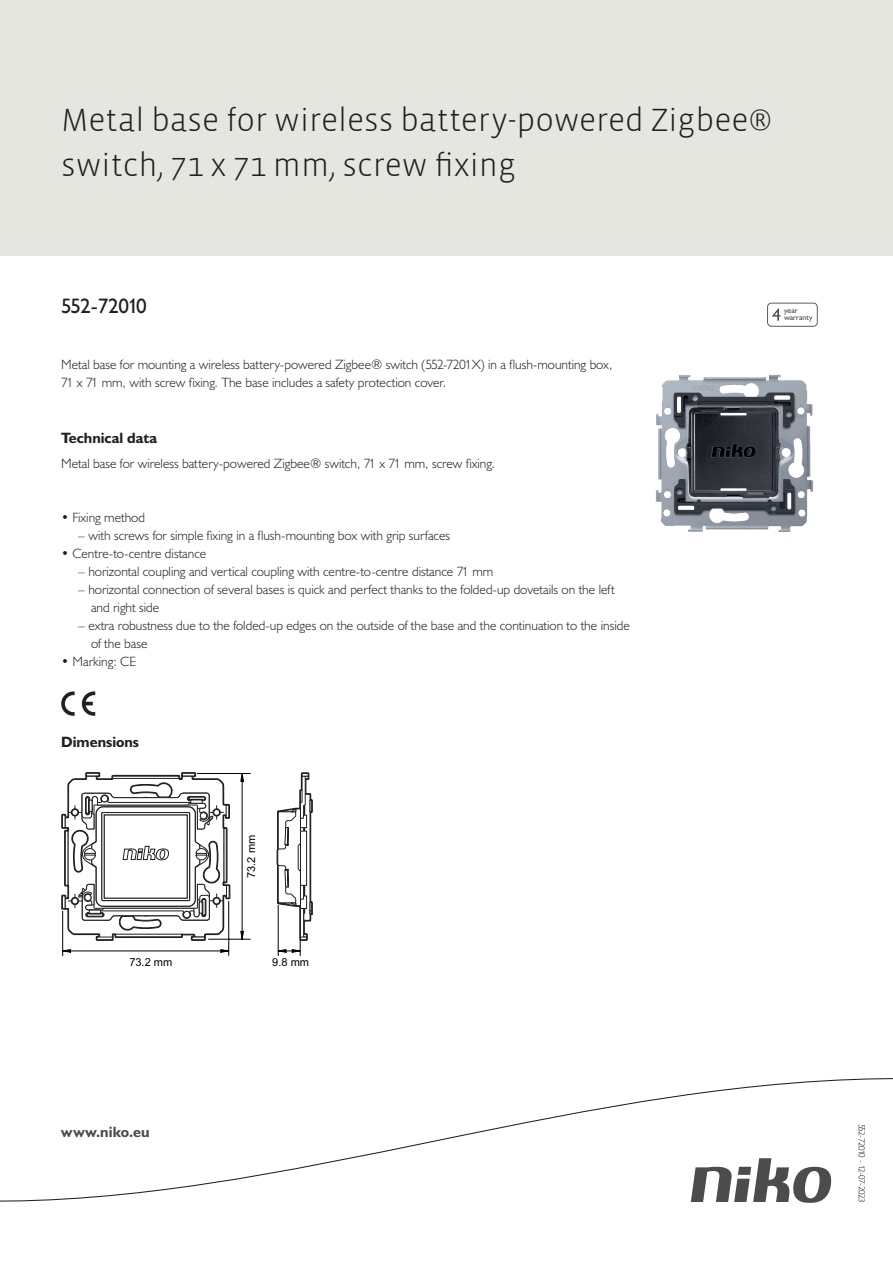
<style>
.page{position:relative;width:893px;height:1263px;background:#fff}
.page>*{position:absolute;margin:0;border:0;box-sizing:border-box;transform-origin:0 0}
.Title_datasheets{font:300 33px/45px "Vista Sans";color:#231f20}
.Article_number{font:21px "Humanist 521 BT";letter-spacing:-.045em;color:#231f20}
.Titles_parts{font:700 15px "Humanist 521 BT";color:#231f20}
.titel_afbeelding{font:700 15px "Humanist 521 BT";letter-spacing:.005em;color:#4b4c4d}
.USP_Bullets_level_2{font:300 13.5px/18px "Humanist 521 BT";color:#231f20}
.Platte_tekst_CAB{font:300 13.5px/18px "Humanist 521 BT";color:#231f20}
.USP_Bullets{font:300 13.5px "Humanist 521 BT";color:#231f20}
.t1{font:11.1px "Arial";color:#000001}
.Revision{font:300 9px "Humanist 521 BT";letter-spacing:-.05em;color:#231f20}
.t2{font:7.8px/7.8px "Humanist 521 BT";color:#4b4c4d}
</style>
<div class="page">
<div style="left:0;top:0;width:893px;height:255px;background:#e6e6e0"></div>
<svg style="left:82px;top:691px;width:13px;height:25px"></svg>
<svg style="left:61px;top:691px;width:14px;height:25px"></svg>
<svg style="left:276px;top:772px;width:37px;height:184px"></svg>
<svg style="left:61px;top:772px;width:190px;height:184px"></svg>
<svg style="left:767px;top:303px;width:51px;height:24px"></svg>
<svg style="left:0;top:1078px;width:893px;height:125px"></svg>
<img style="left:655px;top:374px;width:158px;height:158px">
<p class="Title_datasheets" style="left:61px;top:98px;width:713px">Metal base for wireless battery-powered Zigbee® switch, 71 x 71 mm, screw fixing</p>
<p class="Article_number" style="left:61px;top:293px;width:87px">552-72010</p>
<p class="Platte_tekst_CAB" style="left:61px;top:355px;width:553px">Metal base for mounting a wireless battery-powered Zigbee® switch (552-7201X) in a flush-mounting box,<br>71 x 71 mm, with screw fixing. The base includes a safety protection cover.</p>
<p class="Titles_parts" style="left:61px;top:429px;width:98px">Technical data</p>
<p class="Platte_tekst_CAB" style="left:61px;top:454px;width:435px">Metal base for wireless battery-powered Zigbee® switch, 71 x 71 mm, screw fixing.</p>
<p class="USP_Bullets" style="left:61px;top:509px;width:85px">• Fixing method</p>
<p class="USP_Bullets_level_2" style="left:78px;top:526px;width:373px">– with screws for simple fixing in a flush-mounting box with grip surfaces</p>
<p class="USP_Bullets" style="left:61px;top:545px;width:147px">• Centre-to-centre distance</p>
<p class="USP_Bullets_level_2" style="left:78px;top:562px;width:416px">– horizontal coupling and vertical coupling with centre-to-centre distance 71 mm</p>
<p class="USP_Bullets_level_2" style="left:91px;top:580px;width:525px;text-indent:-13px">– horizontal connection of several bases is quick and perfect thanks to the folded-up dovetails on the left and right side</p>
<p class="USP_Bullets_level_2" style="left:91px;top:616px;width:540px;text-indent:-13px">– extra robustness due to the folded-up edges on the outside of the base and the continuation to the inside of the base</p>
<p class="USP_Bullets" style="left:61px;top:653px;width:76px">• Marking: CE</p>
<p class="Titles_parts" style="left:61px;top:733px;width:79px">Dimensions</p>
<p class="t1" style="left:244px;top:878px;width:45px;rotate:-90deg">73.2 mm</p>
<p class="t1" style="left:129px;top:955px;width:45px">73.2 mm</p>
<p class="t1" style="left:272px;top:955px;width:38px">9.8 mm</p>
<p class="t2" style="left:784px;top:306px;width:30px">year warranty</p>
<p class="titel_afbeelding" style="left:61px;top:1122px;width:90px">www.niko.eu</p>
<p class="Revision" style="left:868px;top:1123px;width:81px;rotate:90deg">552-72010 - 12-07-2023</p>
</div>
